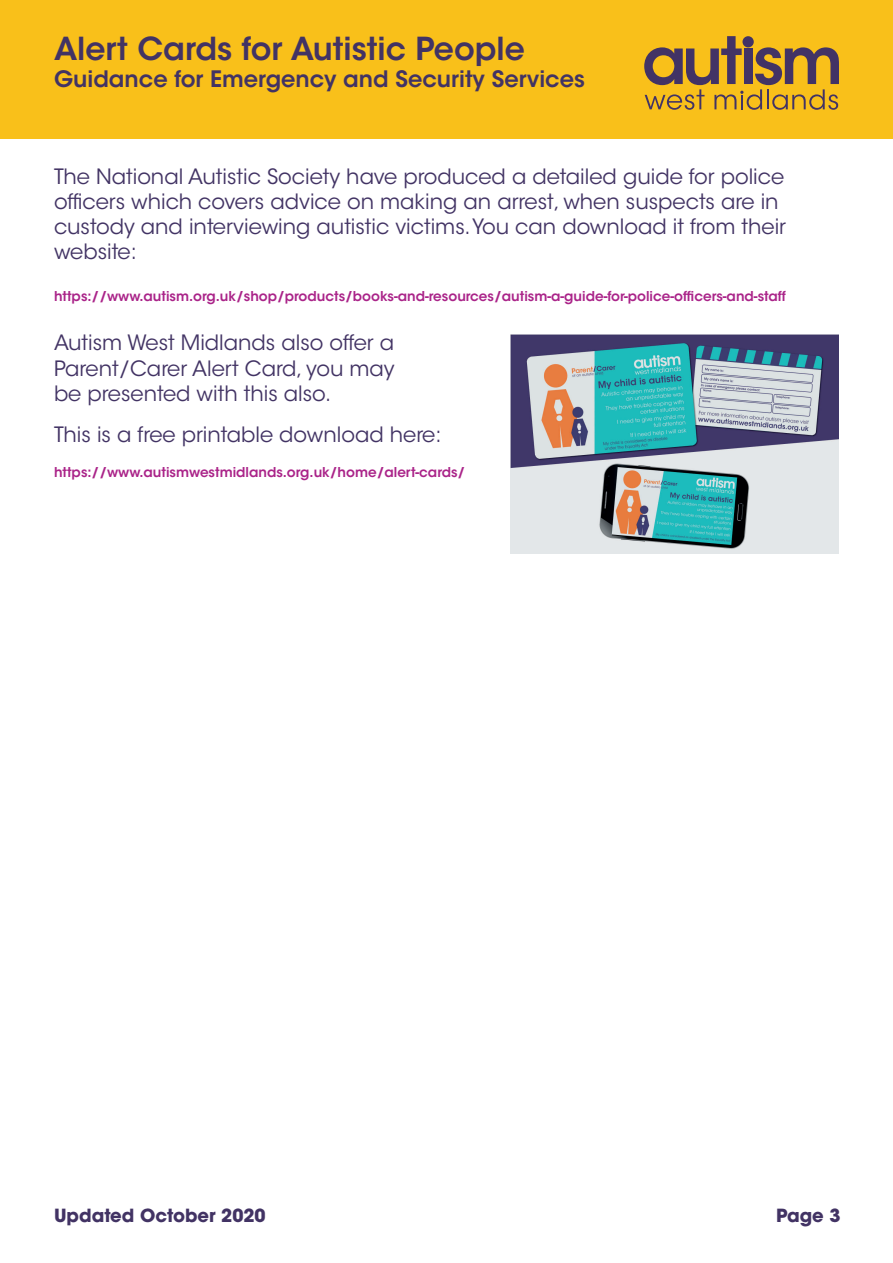
<style>
.page{position:relative;width:893px;height:1263px;background:#fff}
.page>*{position:absolute;margin:0;border:0;box-sizing:border-box;transform-origin:0 0}
.t1{font:600 31.5px "ITC Avant Garde Std";color:#423364}
.t2{font:600 22.5px "ITC Avant Garde Std";color:#423364}
.t3{font:21px/25.2px "ITC Avant Garde Std";color:#423364}
.t4{font:700 18px "ITC Avant Garde Std";color:#423364}
.t5{font:600 13.5px "ITC Avant Garde Std";color:#aa2489}
</style>
<div class="page">
<div style="left:0;top:0;width:893px;height:138px;background:#f9c01a"></div>
<svg style="left:644px;top:36px;width:195px;height:74px"></svg>
<img style="left:511px;top:335px;width:328px;height:219px">
<h1 class="t1" style="left:54px;top:29px;width:472px">Alert Cards for Autistic People</h1>
<p class="t2" style="left:54px;top:65px;width:532px">Guidance for Emergency and Security Services</p>
<p class="t3" style="left:54px;top:164px;width:734px">The National Autistic Society have produced a detailed guide for police officers which covers advice on making an arrest, when suspects are in custody and interviewing autistic victims. You can download it from their website:</p>
<p class="t5" style="left:54px;top:287px;width:733px">https://www.autism.org.uk/shop/products/books-and-resources/autism-a-guide-for-police-officers-and-staff</p>
<p class="t3" style="left:54px;top:330px;width:342px;text-align:justify">Autism West Midlands also offer a Parent/Carer Alert Card, you may be presented with this also.</p>
<p class="t3" style="left:54px;top:422px;width:389px">This is a free printable download here:</p>
<p class="t5" style="left:54px;top:463px;width:413px">https://www.autismwestmidlands.org.uk/home/alert-cards/</p>
<p class="t4" style="left:54px;top:1204px;width:213px">Updated October 2020</p>
<p class="t4" style="left:776px;top:1204px;width:66px">Page 3</p>
</div>
